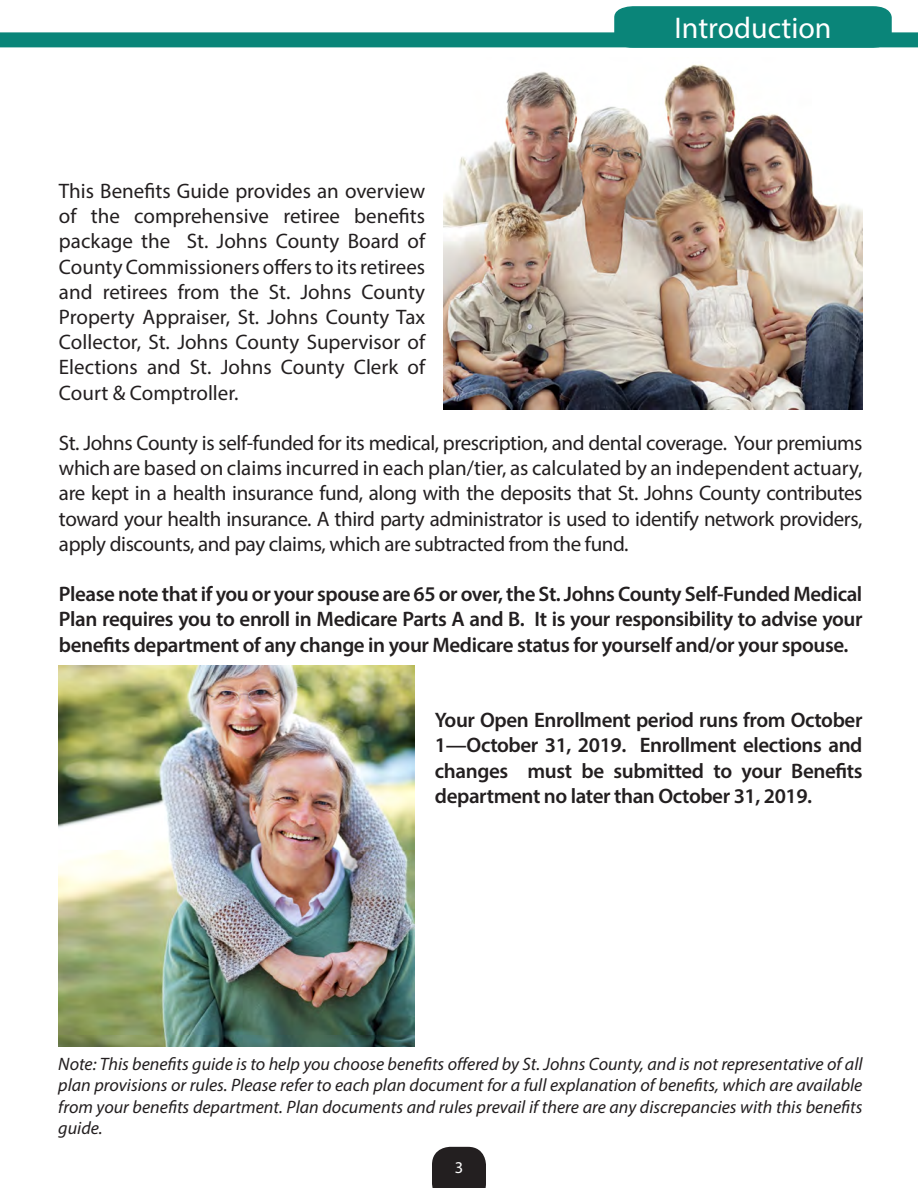
<style>
.page{position:relative;width:918px;height:1188px;background:#fff}
.page>*{position:absolute;margin:0;border:0;box-sizing:border-box;transform-origin:0 0}
.t1{font:30px "Myriad Pro";color:#fff}
.t2{font:21px/25.2px "Myriad Pro";letter-spacing:-.01em;color:#231f20;text-align:justify}
.t3{font:600 21px/25.2px "Myriad Pro";letter-spacing:-.02em;color:#231f20;text-align:justify}
.t4{font:italic 18px/21.6px "Myriad Pro";color:#231f20;text-align:justify}
.t5{font:16.5px "Myriad Pro";color:#fff}
</style>
<div class="page">
<div style="left:0;top:32px;width:918px;height:15px;background:#0a8579"></div>
<div style="left:613px;top:6px;width:279px;height:42px;background:#0a8579"></div>
<svg style="left:432px;top:1147px;width:54px;height:41px;background:#2f2b2c"></svg>
<img style="left:443px;top:64px;width:419px;height:346px">
<img style="left:58px;top:666px;width:357px;height:381px">
<h1 class="t1" style="left:674px;top:10px;width:159px">Introduction</h1>
<p class="t2" style="left:59px;top:178px;width:368px">This Benefits Guide provides an overview of the comprehensive retiree benefits package the St. Johns County Board of County Commissioners offers to its retirees and retirees from the St. Johns County Property Appraiser, St. Johns County Tax Collector, St. Johns County Supervisor of Elections and St. Johns County Clerk of Court &amp; Comptroller.</p>
<p class="t2" style="left:59px;top:430px;width:805px">St. Johns County is self-funded for its medical, prescription, and dental coverage. Your premiums which are based on claims incurred in each plan/tier, as calculated by an independent actuary, are kept in a health insurance fund, along with the deposits that St. Johns County contributes toward your health insurance. A third party administrator is used to identify network providers, apply discounts, and pay claims, which are subtracted from the fund.</p>
<p class="t3" style="left:59px;top:581px;width:805px">Please note that if you or your spouse are 65 or over, the St. Johns County Self-Funded Medical Plan requires you to enroll in Medicare Parts A and B. It is your responsibility to advise your benefits department of any change in your Medicare status for yourself and/or your spouse.</p>
<p class="t3" style="left:435px;top:707px;width:429px">Your Open Enrollment period runs from October 1—October 31, 2019. Enrollment elections and changes must be submitted to your Benefits department no later than October 31, 2019.</p>
<p class="t4" style="left:58px;top:1052px;width:806px">Note: This benefits guide is to help you choose benefits offered by St. Johns County, and is not representative of all plan provisions or rules. Please refer to each plan document for a full explanation of benefits, which are available from your benefits department. Plan documents and rules prevail if there are any discrepancies with this benefits guide.</p>
<p class="t5" style="left:455px;top:1157px;width:10px">3</p>
</div>
